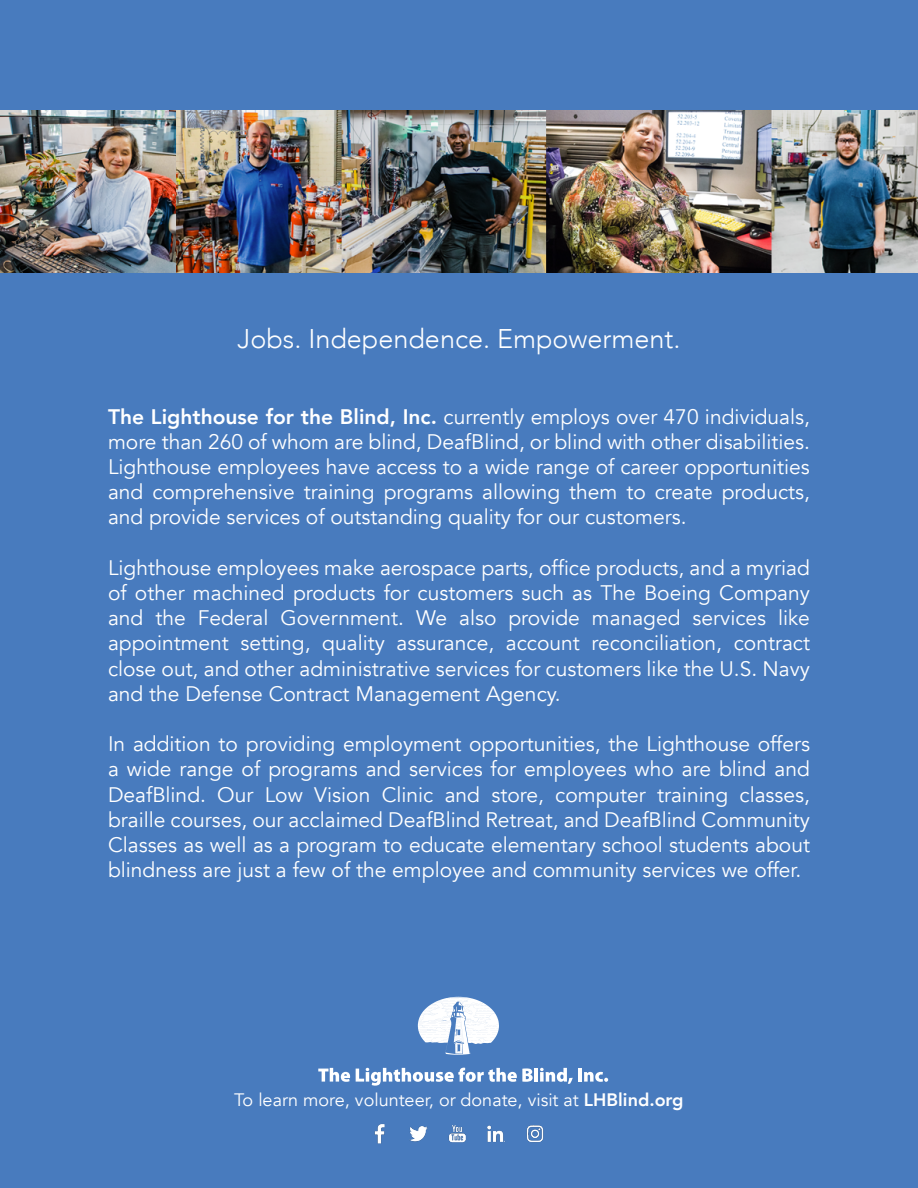
<style>
.page{position:relative;width:918px;height:1188px;background:#487bbe}
.page>*{position:absolute;margin:0;border:0;box-sizing:border-box;transform-origin:0 0}
.Backpage_Header_main{font:300 27px "Avenir";color:#fff}
.t1{font:21px/25.2px "Avenir";color:#fff;text-align:justify}
.t2{font:18px "Avenir";color:#fff}
.s1{font-weight:800}
</style>
<div class="page">
<svg style="left:318px;top:1068px;width:32px;height:14px"></svg>
<svg style="left:356px;top:1068px;width:177px;height:18px"></svg>
<hr style="left:534px;top:1068px;width:4px;height:14px;background:#fff">
<svg style="left:540px;top:1068px;width:33px;height:16px"></svg>
<hr style="left:578px;top:1069px;width:4px;height:13px;background:#fff">
<svg style="left:584px;top:1072px;width:24px;height:10px"></svg>
<svg style="left:418px;top:997px;width:81px;height:58px"></svg>
<img style="left:0;top:110px;width:918px;height:163px">
<img style="left:374px;top:1124px;width:170px;height:20px">
<h1 class="Backpage_Header_main" style="left:237px;top:323px;width:445px">Jobs. Independence. Empowerment.</h1>
<p class="t1" style="left:108px;top:404px;width:704px"><span class="s1">The Lighthouse for the Blind, Inc.</span> currently employs over 470 individuals, more than 260 of whom are blind, DeafBlind, or blind with other disabilities.<br>Lighthouse employees have access to a wide range of career opportunities and comprehensive training programs allowing them to create products, and provide services of outstanding quality for our customers.</p>
<p class="t1" style="left:108px;top:555px;width:704px">Lighthouse employees make aerospace parts, office products, and a myriad of other machined products for customers such as The Boeing Company and the Federal Government. We also provide managed services like appointment setting, quality assurance, account reconciliation, contract close out, and other administrative services for customers like the U.S. Navy and the Defense Contract Management Agency.</p>
<p class="t1" style="left:108px;top:732px;width:704px">In addition to providing employment opportunities, the Lighthouse offers a wide range of programs and services for employees who are blind and DeafBlind. Our Low Vision Clinic and store, computer training classes, braille courses, our acclaimed DeafBlind Retreat, and DeafBlind Community Classes as well as a program to educate elementary school students about blindness are just a few of the employee and community services we offer.</p>
<p class="t2" style="left:234px;top:1089px;width:451px">To learn more, volunteer, or donate, visit at <span class="s1">LHBlind.org</span></p>
</div>
